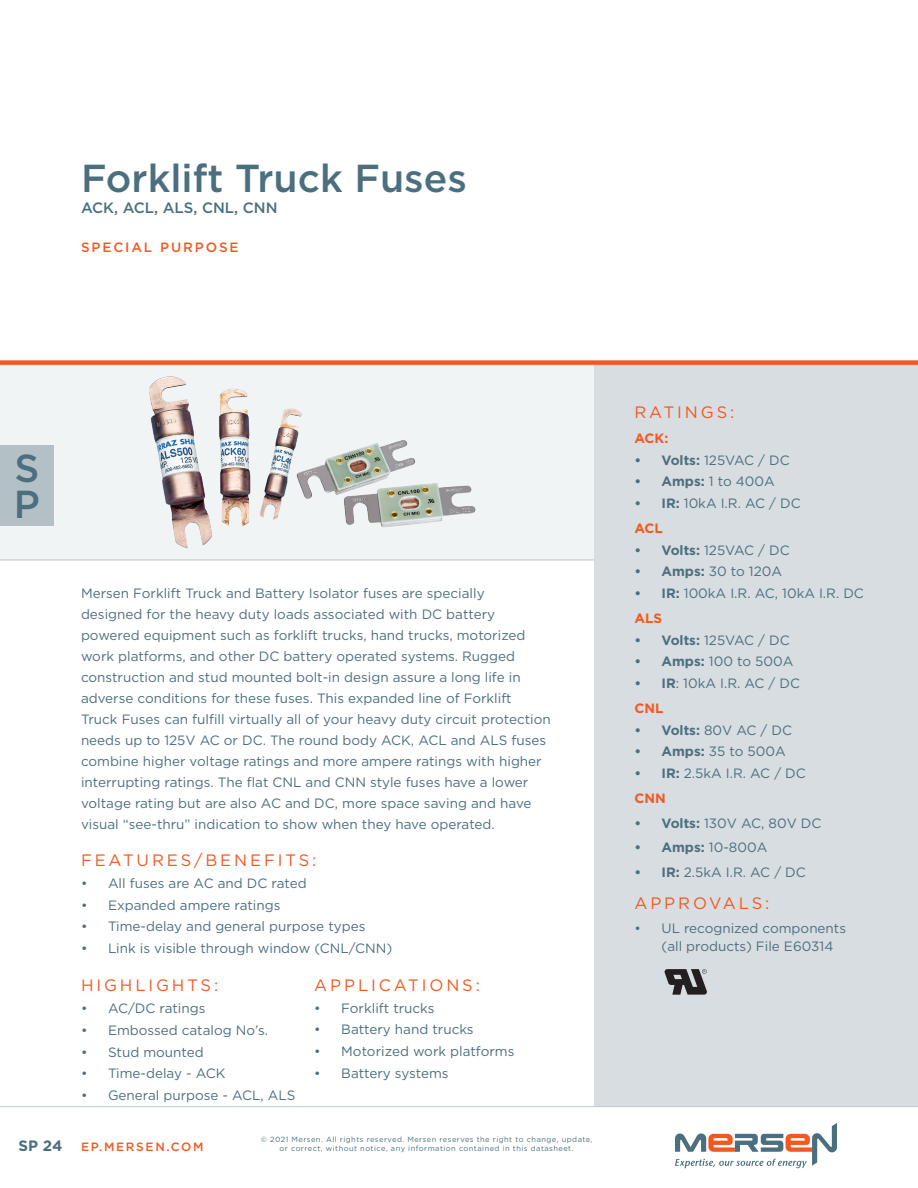
<style>
.page{position:relative;width:918px;height:1188px;background:#fff}
.page>*{position:absolute;margin:0;border:0;box-sizing:border-box;transform-origin:0 0}
.NEW_Product_MSL_Page{font:500 39px/36px "Gotham";color:#4b6f7f}
.NEW_Subhead{font:16.5px "Gotham";letter-spacing:.175em;color:#f15921}
.NEW_Product_MSL_Desc{font:500 15px "Gotham";color:#4b6f7f}
.NEW_Text{font:13.5px/21px "Gotham";color:#4b6f7f}
.New_Sub_subhead_Oran{font:700 13.5px "Gotham";color:#f15921}
.NEW_Product_group{font:500 13.5px "Gotham";letter-spacing:.14em;color:#f15921}
.t1{font:500 12px "Gotham";letter-spacing:.14em;color:#f15921}
.t2{font:7.5px/9px "Gotham";letter-spacing:.06em;color:#4b6f7f;text-align:center}
.s1{font-weight:700;font-size:15px;color:#4b6f7f}
.s2{font-weight:700}
</style>
<div class="page">
<svg style="left:675px;top:1123px;width:162px;height:45px"></svg>
<div style="left:0;top:365px;width:594px;height:195px;background:#f1f4f5"></div>
<div style="left:594px;top:365px;width:324px;height:742px;background:#d7dde0"></div>
<div style="left:0;top:360px;width:918px;height:5px;background:#f15921"></div>
<hr style="left:0;top:560px;width:594px;height:1px;background:#c0cace">
<hr style="left:0;top:1106px;width:918px;height:1px;background:#c0cace">
<div style="left:0;top:445px;width:54px;height:81px;background:#b3c0c6"></div>
<img style="left:149px;top:376px;width:144px;height:172px">
<svg style="left:665px;top:969px;width:42px;height:26px"></svg>
<img style="left:293px;top:408px;width:185px;height:153px">
<p class="NEW_Product_MSL_Page" style="left:81px;top:160px;width:387px">Forklift Truck Fuses</p>
<p class="NEW_Product_MSL_Desc" style="left:81px;top:198px;width:198px">ACK, ACL, ALS, CNL, CNN</p>
<p class="NEW_Product_group" style="left:81px;top:239px;width:159px">SPECIAL PURPOSE</p>
<h1 class="NEW_Product_MSL_Page" style="left:14px;top:449px;width:28px">S<br>P</h1>
<p class="NEW_Text" style="left:81px;top:582px;width:471px">Mersen Forklift Truck and Battery Isolator fuses are specially<br>designed for the heavy duty loads associated with DC battery powered equipment such as forklift trucks, hand trucks, motorized work platforms, and other DC battery operated systems. Rugged construction and stud mounted bolt-in design assure a long life in adverse conditions for these fuses. This expanded line of Forklift Truck Fuses can fulfill virtually all of your heavy duty circuit protection needs up to 125V AC or DC. The round body ACK, ACL and ALS fuses combine higher voltage ratings and more ampere ratings with higher interrupting ratings. The flat CNL and CNN style fuses have a lower voltage rating but are also AC and DC, more space saving and have visual “see-thru” indication to show when they have operated.</p>
<p class="NEW_Subhead" style="left:81px;top:850px;width:237px">FEATURES/BENEFITS:</p>
<p class="NEW_Text" style="left:81px;top:872px;width:227px">• All fuses are AC and DC rated</p>
<p class="NEW_Text" style="left:81px;top:894px;width:201px">• Expanded ampere ratings</p>
<p class="NEW_Text" style="left:81px;top:916px;width:286px">• Time-delay and general purpose types</p>
<p class="NEW_Text" style="left:81px;top:938px;width:313px">• Link is visible through window (CNL/CNN)</p>
<p class="NEW_Subhead" style="left:314px;top:975px;width:167px">APPLICATIONS:</p>
<p class="NEW_Text" style="left:314px;top:997px;width:122px">• Forklift trucks</p>
<p class="NEW_Text" style="left:314px;top:1019px;width:161px">• Battery hand trucks</p>
<p class="NEW_Text" style="left:314px;top:1041px;width:202px">• Motorized work platforms</p>
<p class="NEW_Text" style="left:314px;top:1062px;width:136px">• Battery systems</p>
<p class="NEW_Subhead" style="left:81px;top:975px;width:139px">HIGHLIGHTS:</p>
<p class="NEW_Text" style="left:81px;top:998px;width:126px">• AC/DC ratings</p>
<p class="NEW_Text" style="left:81px;top:1019px;width:189px">• Embossed catalog No’s.</p>
<p class="NEW_Text" style="left:81px;top:1041px;width:124px">• Stud mounted</p>
<p class="NEW_Text" style="left:81px;top:1063px;width:146px">• Time-delay - ACK</p>
<p class="NEW_Text" style="left:81px;top:1085px;width:216px">• General purpose - ACL, ALS</p>
<p class="t1" style="left:19px;top:1139px;width:186px"><span class="s1">SP 24</span> EP.MERSEN.COM</p>
<p class="t2" style="left:261px;top:1135px;width:333px">© 2021 Mersen. All rights reserved. Mersen reserves the right to change, update, or correct, without notice, any information contained in this datasheet.</p>
<p class="NEW_Subhead" style="left:634px;top:402px;width:101px">RATINGS:</p>
<p class="New_Sub_subhead_Oran" style="left:634px;top:429px;width:35px">ACK:</p>
<p class="NEW_Text" style="left:634px;top:449px;width:157px"><span class="s2">• Volts:</span> 125VAC / DC</p>
<p class="NEW_Text" style="left:634px;top:471px;width:142px"><span class="s2">• Amps:</span> 1 to 400A</p>
<p class="NEW_Text" style="left:634px;top:492px;width:168px"><span class="s2">• IR:</span> 10kA I.R. AC / DC</p>
<p class="New_Sub_subhead_Oran" style="left:634px;top:519px;width:30px">ACL</p>
<p class="NEW_Text" style="left:634px;top:539px;width:157px"><span class="s2">• Volts:</span> 125VAC / DC</p>
<p class="NEW_Text" style="left:634px;top:561px;width:149px"><span class="s2">• Amps:</span> 30 to 120A</p>
<p class="NEW_Text" style="left:634px;top:582px;width:231px"><span class="s2">• IR:</span> 100kA I.R. AC, 10kA I.R. DC</p>
<p class="New_Sub_subhead_Oran" style="left:634px;top:609px;width:29px">ALS</p>
<p class="NEW_Text" style="left:634px;top:629px;width:157px"><span class="s2">• Volts:</span> 125VAC / DC</p>
<p class="NEW_Text" style="left:634px;top:651px;width:160px"><span class="s2">• Amps:</span> 100 to 500A</p>
<p class="NEW_Text" style="left:634px;top:672px;width:167px"><span class="s2">• IR</span>: 10kA I.R. AC / DC</p>
<p class="New_Sub_subhead_Oran" style="left:634px;top:699px;width:30px">CNL</p>
<p class="NEW_Text" style="left:634px;top:719px;width:159px"><span class="s2">• Volts:</span> 80V AC / DC</p>
<p class="NEW_Text" style="left:634px;top:741px;width:153px"><span class="s2">• Amps:</span> 35 to 500A</p>
<p class="NEW_Text" style="left:634px;top:762px;width:173px"><span class="s2">• IR:</span> 2.5kA I.R. AC / DC</p>
<p class="New_Sub_subhead_Oran" style="left:634px;top:789px;width:33px">CNN</p>
<p class="NEW_Text" style="left:634px;top:812px;width:188px"><span class="s2">• Volts:</span> 130V AC, 80V DC</p>
<p class="NEW_Text" style="left:634px;top:837px;width:134px"><span class="s2">• Amps:</span> 10-800A</p>
<p class="NEW_Text" style="left:634px;top:861px;width:173px"><span class="s2">• IR:</span> 2.5kA I.R. AC / DC</p>
<p class="NEW_Subhead" style="left:634px;top:892px;width:137px">APPROVALS:</p>
<p class="NEW_Text" style="left:662px;top:919px;width:186px;line-height:18px;text-indent:-27px">• UL recognized components (all products) File E60314</p>
</div>
